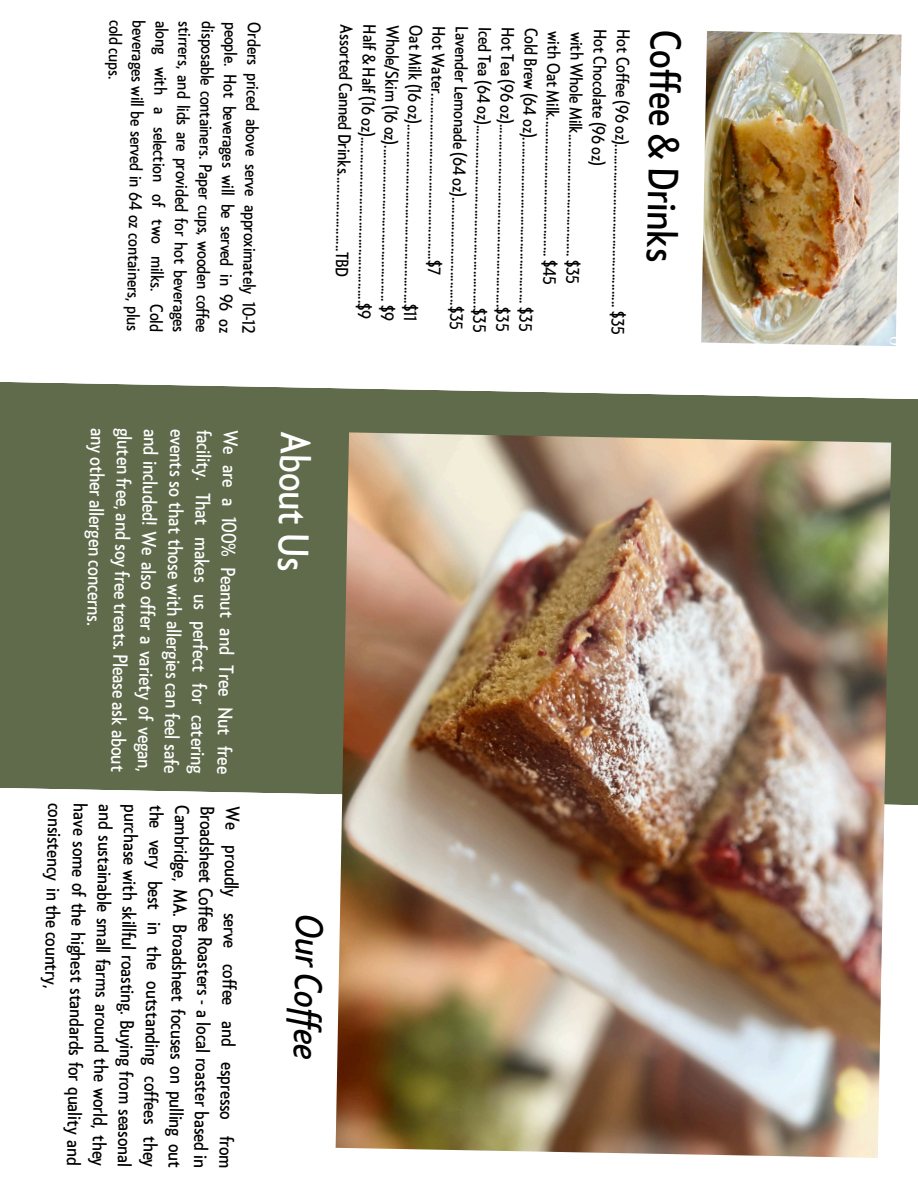
<style>
.page{position:relative;width:918px;height:1188px;background:#fff}
.page>*{position:absolute;margin:0;border:0;box-sizing:border-box;transform-origin:0 0}
.t1{font:39.75px "Klein Condensed";color:#000}
.t2{font:39.75px "Klein Condensed";color:#fff}
.t3{font:italic 35.4px "Klein Condensed";color:#000}
.t4{font:19.05px/26.5px "Klein Condensed";color:#fff;text-align:justify}
.t5{font:18.3px/25.3px "Klein Condensed";color:#000;text-align:justify}
.t6{font:16.65px/23.1px "Klein Condensed";color:#000;text-align:justify}
</style>
<div class="page">
<img style="left:701px;top:31px;width:201px;height:315px">
<svg style="left:0;top:382px;width:918px;height:423px;background:#6a7557"></svg>
<img style="left:336px;top:432px;width:555px;height:726px">
<svg style="left:890px;top:337px;width:12px;height:9px"></svg>
<h1 class="t6" style="left:264px;top:22px;width:313px;rotate:91deg">Orders priced above serve approx mi ate yl 10-12 peop el . Hot beverages will be served ni 96 oz disposab el conta ni ers. Paper cups, wooden coffee stirrers, and l di s are prov di ed for hot beverages a ol ng with a se el ct oi n of two mi kl s. Co dl beverages will be served ni 64 oz conta ni ers, p ul s co dl cups.</h1>
<p class="t6" style="left:357px;top:24px;width:254px;rotate:91deg">Assorted Canned Dr ni ks...................... T. BD</p>
<p class="t6" style="left:403px;top:25px;width:297px;rotate:91deg">Who el /Sk mi (16 oz).............................................. $9</p>
<p class="t6" style="left:380px;top:25px;width:296px;rotate:91deg">Half &amp; Half (16 oz)................................................ $. 9</p>
<p class="t6" style="left:426px;top:26px;width:297px;rotate:91deg">Oat Mi kl (16 oz).................................................... $. 11</p>
<p class="t6" style="left:449px;top:26px;width:250px;rotate:91deg">Hot Water................................................ $. 7</p>
<p class="t6" style="left:472px;top:27px;width:305px;rotate:91deg">Lavender Lemonade (64 oz)............................... $. 35</p>
<p class="t6" style="left:495px;top:27px;width:307px;rotate:91deg">Iced Tea (64 oz)..................................................... $. 35</p>
<p class="t6" style="left:541px;top:28px;width:305px;rotate:91deg">Co dl Brew (64 oz)................................................. $35</p>
<p class="t6" style="left:518px;top:27px;width:306px;rotate:91deg">Hot Tea (96 oz)..................................................... $. 35</p>
<p class="t6" style="left:611px;top:29px;width:138px;rotate:91deg">Hot Choco al te (96 oz)</p>
<p class="t6" style="left:634px;top:30px;width:307px;rotate:91deg">Hot Coffee (96 oz)................................................ $35</p>
<p class="t6" style="left:564px;top:32px;width:255px;rotate:91deg">with Oat Mi kl ......................................... $45</p>
<p class="t6" style="left:587px;top:32px;width:253px;rotate:91deg">with Who el Mi kl .................................... $35</p>
<p class="t1" style="left:686px;top:31px;width:234px;rotate:91deg">Coffee &amp; Dr ni ks</p>
<h2 class="t4" style="left:242px;top:430px;width:345px;rotate:91deg">We are a 100% Peanut and Tree Nut free facility. That makes us perfect for cater ni g events so that those with al el rg ei s can feel safe and ni c ul ded! We also offer a var ei ty of vegan, g ul ten free, and soy free treats. P el ase ask about any other al el rgen concerns.</h2>
<h1 class="t5" style="left:244px;top:806px;width:364px;text-indent:107px;rotate:91deg">serve coffee and espresso from Broadsheet Coffee Roasters - a ol cal roaster based ni Cambr di ge, MA. Broadsheet focuses on pull ni g out the very best ni the outstand ni g coffees they purchase with skillful roast ni g. Buy ni g from seasonal and susta ni ab el ms all fa mr s around the wor dl , they have some of the h gi hest standards for quality and consistency ni the country,</h1>
<h1 class="t5" style="left:244px;top:806px;width:92px;rotate:91deg">We proud yl</h1>
<h3 class="t2" style="left:316px;top:432px;width:141px;rotate:91deg">About Us</h3>
<h3 class="t3" style="left:328px;top:915px;width:146px;rotate:91deg">Our Coffee</h3>
</div>
